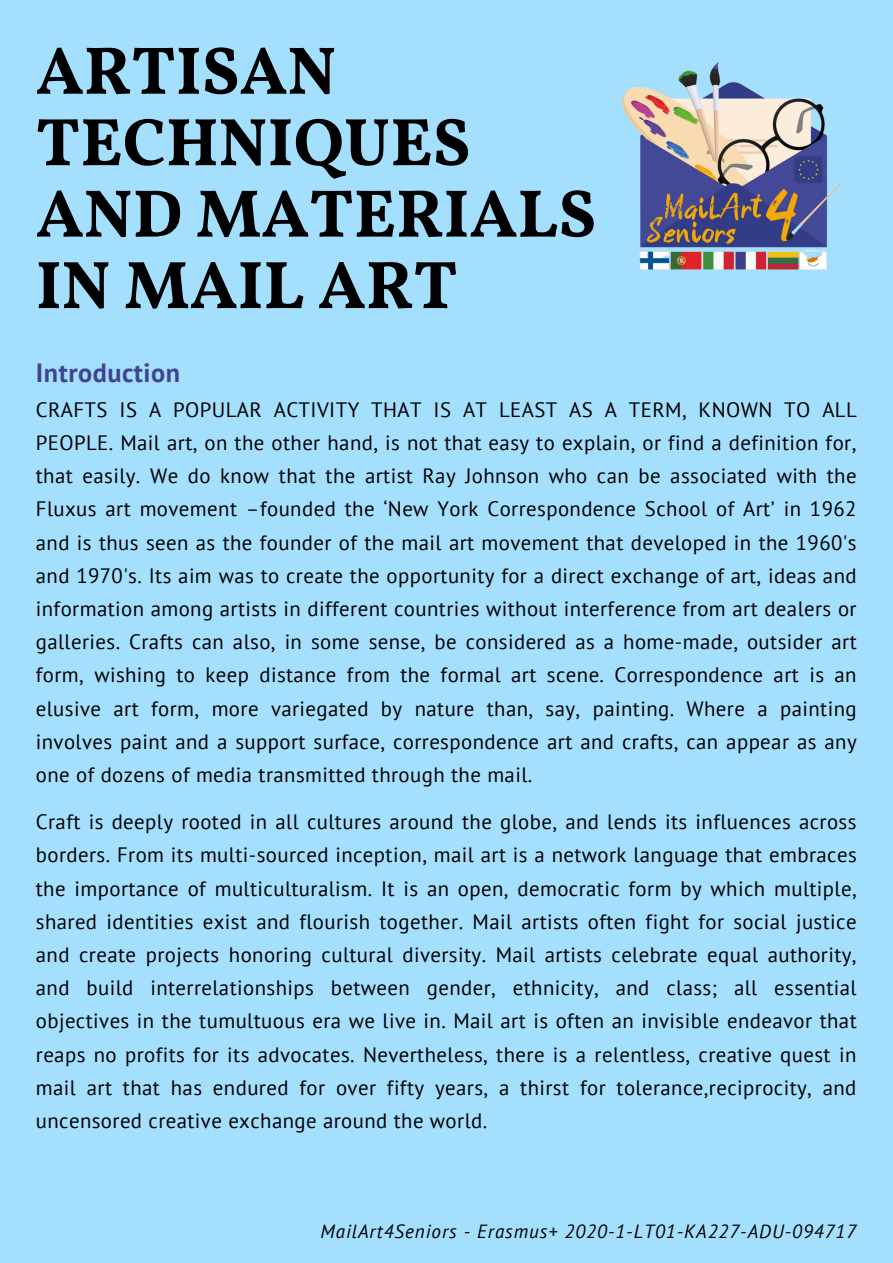
<style>
.page{position:relative;width:893px;height:1263px;background:#a4dffe}
.page>*{position:absolute;margin:0;border:0;box-sizing:border-box;transform-origin:0 0}
.t1{font:700 67.5px/71.4px "Vollkorn";color:#000}
.t2{font:700 26.25px "PT Sans";letter-spacing:.02em;color:#3f4490}
.t3{font:20.77px/33.2px "PT Sans";letter-spacing:.02em;color:#000;text-align:justify}
.t4{font:italic 19.05px "PT Sans";letter-spacing:.05em;color:#000}
</style>
<div class="page">
<img style="left:622px;top:62px;width:220px;height:208px">
<h1 class="t1" style="left:36px;top:41px;width:562px">ARTISAN<br>TECHNIQUES<br>AND MATERIALS<br>IN MAIL ART</h1>
<p class="t2" style="left:36px;top:355px;width:146px">Introduction</p>
<p class="t3" style="left:36px;top:392px;width:822px">CRAFTS IS A POPULAR ACTIVITY THAT IS AT LEAST AS A TERM, KNOWN TO ALL PEOPLE. Mail art, on the other hand, is not that easy to explain, or find a definition for, that easily. We do know that the artist Ray Johnson who can be associated with the Fluxus art movement –founded the ‘New York Correspondence School of Art’ in 1962 and is thus seen as the founder of the mail art movement that developed in the 1960's and 1970's. Its aim was to create the opportunity for a direct exchange of art, ideas and information among artists in different countries without interference from art dealers or galleries. Crafts can also, in some sense, be considered as a home-made, outsider art form, wishing to keep distance from the formal art scene. Correspondence art is an elusive art form, more variegated by nature than, say, painting. Where a painting involves paint and a support surface, correspondence art and crafts, can appear as any one of dozens of media transmitted through the mail.</p>
<p class="t3" style="left:36px;top:805px;width:822px">Craft is deeply rooted in all cultures around the globe, and lends its influences across borders. From its multi-sourced inception, mail art is a network language that embraces the importance of multiculturalism. It is an open, democratic form by which multiple, shared identities exist and flourish together. Mail artists often fight for social justice and create projects honoring cultural diversity. Mail artists celebrate equal authority, and build interrelationships between gender, ethnicity, and class; all essential objectives in the tumultuous era we live in. Mail art is often an invisible endeavor that reaps no profits for its advocates. Nevertheless, there is a relentless, creative quest in mail art that has endured for over fifty years, a thirst for tolerance,reciprocity, and uncensored creative exchange around the world.</p>
<p class="t4" style="left:320px;top:1218px;width:537px">MailArt4Seniors - Erasmus+ 2020-1-LT01-KA227-ADU-094717</p>
</div>
